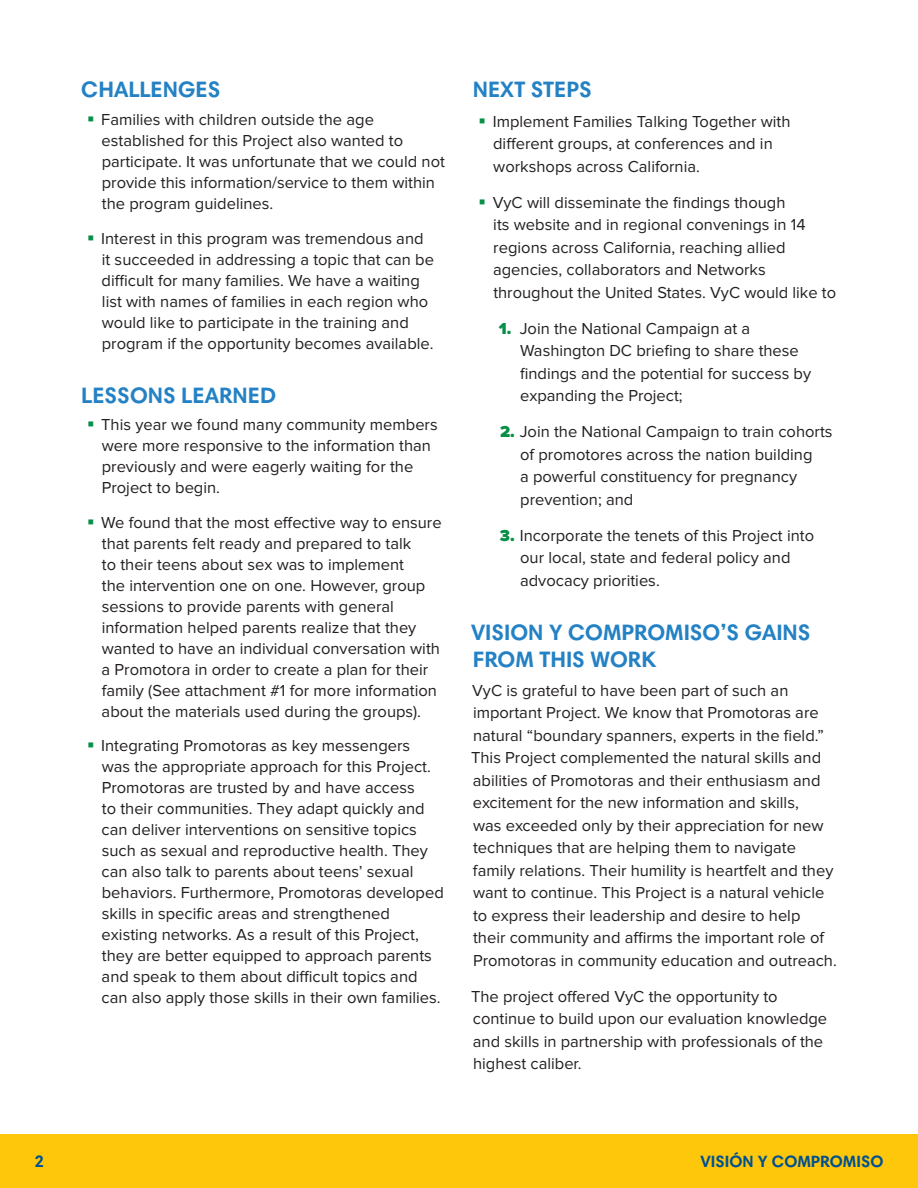
<style>
.page{position:relative;width:918px;height:1188px;background:#fff}
.page>*{position:absolute;margin:0;border:0;box-sizing:border-box;transform-origin:0 0}
.subhead{font:700 22.5px/27px "Harmonia Sans Std";color:#2381c4}
.bulleted_list{font:16.5px/21px "Proxima Nova";color:#231f20}
.Attachment_h1{font:700 16.5px "Harmonia Sans Std";color:#005190}
.s1{color:#078f48}
.s2{font-weight:900;color:#078f48}
</style>
<div class="page">
<div style="left:0;top:1134px;width:918px;height:54px;background:#fec70c"></div>
<p class="subhead" style="left:81px;top:76px;width:141px">CHALLENGES</p>
<p class="bulleted_list" style="left:102px;top:110px;width:345px;text-indent:-15px"><span class="s1">▪</span> Families with children outside the age established for this Project also wanted to participate. It was unfortunate that we could not provide this information/service to them within the program guidelines.</p>
<p class="bulleted_list" style="left:102px;top:228px;width:334px;text-indent:-15px"><span class="s1">▪</span> Interest in this program was tremendous and it succeeded in addressing a topic that can be difficult for many families. We have a waiting list with names of families in each region who would like to participate in the training and program if the opportunity becomes available.</p>
<p class="subhead" style="left:81px;top:381px;width:196px">LESSONS LEARNED</p>
<p class="bulleted_list" style="left:102px;top:415px;width:337px;text-indent:-15px"><span class="s1">▪</span> This year we found many community members were more responsive to the information than previously and were eagerly waiting for the Project to begin.</p>
<p class="bulleted_list" style="left:102px;top:512px;width:342px;text-indent:-15px"><span class="s1">▪</span> We found that the most effective way to ensure that parents felt ready and prepared to talk<br>to their teens about sex was to implement<br>the intervention one on one. However, group sessions to provide parents with general information helped parents realize that they wanted to have an individual conversation with a Promotora in order to create a plan for their family (See attachment #1 for more information about the materials used during the groups).</p>
<p class="bulleted_list" style="left:102px;top:736px;width:344px;text-indent:-15px"><span class="s1">▪</span> Integrating Promotoras as key messengers<br>was the appropriate approach for this Project.<br>Promotoras are trusted by and have access<br>to their communities. They adapt quickly and can deliver interventions on sensitive topics such as sexual and reproductive health. They can also talk to parents about teens’ sexual behaviors. Furthermore, Promotoras developed skills in specific areas and strengthened existing networks. As a result of this Project, they are better equipped to approach parents and speak to them about difficult topics and can also apply those skills in their own families.</p>
<p class="subhead" style="left:473px;top:76px;width:121px">NEXT STEPS</p>
<p class="bulleted_list" style="left:493px;top:110px;width:299px;line-height:22.5px;text-indent:-15px"><span class="s1">▪</span> Implement Families Talking Together with different groups, at conferences and in workshops across California.</p>
<p class="bulleted_list" style="left:493px;top:191px;width:345px;line-height:22.5px;text-indent:-15px"><span class="s1">▪</span> VyC will disseminate the findings though<br>its website and in regional convenings in 14 regions across California, reaching allied agencies, collaborators and Networks throughout the United States. VyC would like to</p>
<p class="bulleted_list" style="left:520px;top:317px;width:293px;line-height:22.5px;text-indent:-21px"><span class="s2">1.</span> Join the National Campaign at a Washington DC briefing to share these findings and the potential for success by expanding the Project;</p>
<p class="bulleted_list" style="left:520px;top:421px;width:314px;line-height:22.5px;text-indent:-20px"><span class="s2">2.</span> Join the National Campaign to train cohorts of promotores across the nation building<br>a powerful constituency for pregnancy prevention; and</p>
<p class="bulleted_list" style="left:520px;top:524px;width:296px;line-height:22.5px;text-indent:-20px"><span class="s2">3.</span> Incorporate the tenets of this Project into our local, state and federal policy and advocacy priorities.</p>
<p class="subhead" style="left:471px;top:618px;width:341px">VISION Y COMPROMISO’S GAINS<br>FROM THIS WORK</p>
<p class="bulleted_list" style="left:471px;top:680px;width:367px;line-height:22.5px">VyC is grateful to have been part of such an important Project. We know that Promotoras are natural “boundary spanners, experts in the field.” This Project complemented the natural skills and abilities of Promotoras and their enthusiasm and excitement for the new information and skills,<br>was exceeded only by their appreciation for new techniques that are helping them to navigate family relations. Their humility is heartfelt and they want to continue. This Project is a natural vehicle to express their leadership and desire to help<br>their community and affirms the important role of Promotoras in community education and outreach.</p>
<p class="bulleted_list" style="left:471px;top:986px;width:358px;line-height:22.5px">The project offered VyC the opportunity to continue to build upon our evaluation knowledge and skills in partnership with professionals of the highest caliber.</p>
<p class="Attachment_h1" style="left:35px;top:1151px;width:11px">2</p>
<p class="Attachment_h1" style="left:701px;top:1151px;width:184px">VISIÓN Y COMPROMISO</p>
</div>
